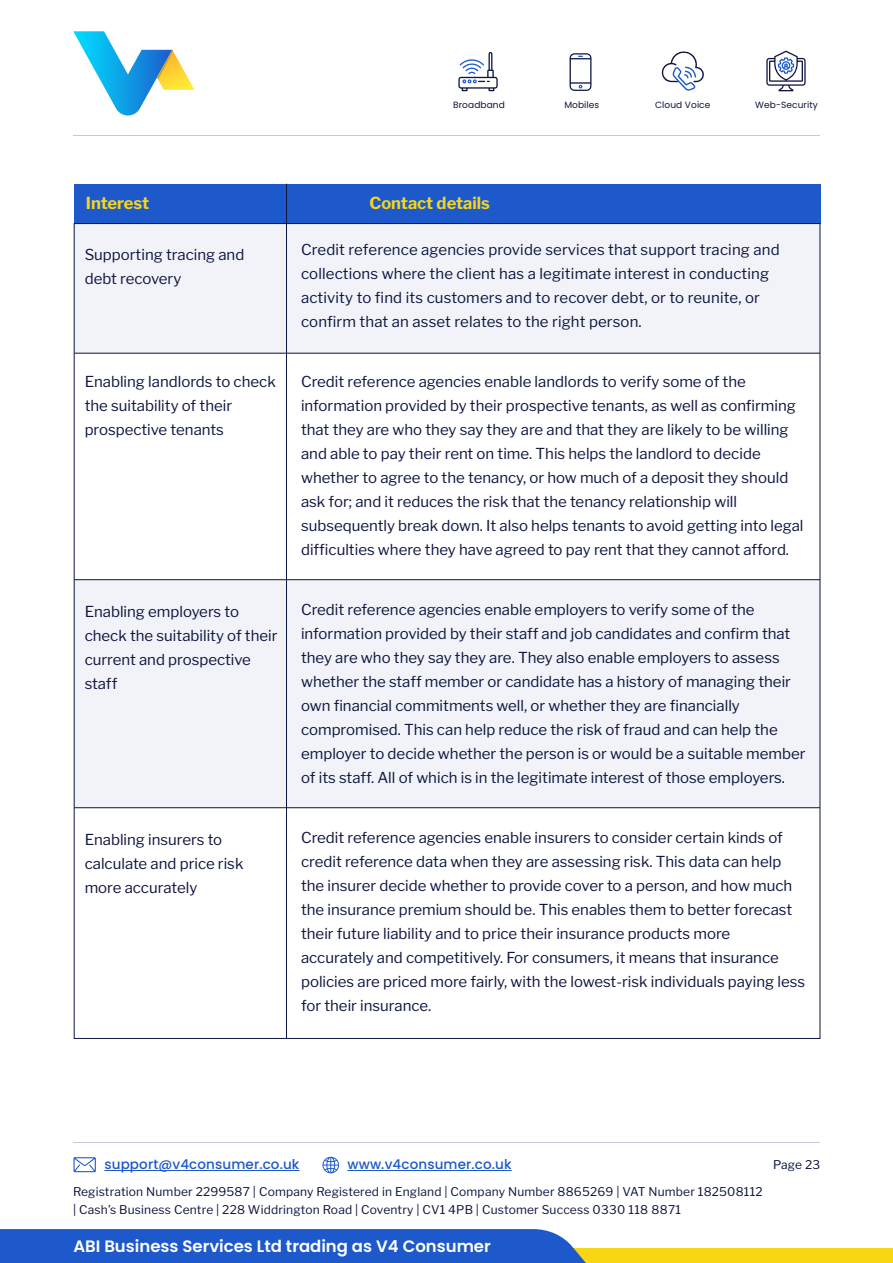
<style>
.page{position:relative;width:893px;height:1263px;background:#fff}
.page>*{position:absolute;margin:0;border:0;box-sizing:border-box;transform-origin:0 0}
.t1{font:600 16.5px "Poppins";color:#fff}
.t2{font:700 16.5px "Libre Franklin";color:#f8d613}
.t3{font:15px/24px "Libre Franklin";color:#0c153e}
.t4{font:500 13.5px "Poppins";letter-spacing:.01em;color:#1d59ca}
.t5{font:12px/18px "Libre Franklin";letter-spacing:.015em;color:#0c153e}
.t6{font:9px "Poppins";letter-spacing:.01em;color:#0c153e}
</style>
<div class="page">
<div style="left:446px;top:1248px;width:447px;height:15px;background:#f8d613"></div>
<hr style="left:104px;top:1170px;width:195px;height:1px;background:#1d59ca">
<hr style="left:347px;top:1170px;width:165px;height:1px;background:#1d59ca">
<svg style="left:322px;top:1156px;width:17px;height:17px"></svg>
<svg style="left:73px;top:1157px;width:23px;height:15px"></svg>
<hr style="left:73px;top:1142px;width:747px;height:1px;background:#c3cadd">
<hr style="left:73px;top:135px;width:747px;height:1px;background:#c3cadd">
<div style="left:0;top:1229px;width:586px;height:34px;background:#1d59ca"></div>
<svg style="left:73px;top:31px;width:121px;height:85px"></svg>
<div style="left:73px;top:224px;width:746px;height:129px;background:#f2f3f8"></div>
<div style="left:73px;top:580px;width:746px;height:228px;background:#f2f3f8"></div>
<div style="left:74px;top:184px;width:746px;height:39px;background:#1d59ca"></div>
<hr style="left:286px;top:184px;width:1px;height:854px;background:#0c153e">
<hr style="left:74px;top:353px;width:746px;height:1px;background:#0c153e">
<hr style="left:74px;top:579px;width:746px;height:1px;background:#0c153e">
<hr style="left:74px;top:807px;width:746px;height:1px;background:#0c153e">
<svg style="left:458px;top:52px;width:40px;height:39px"></svg>
<svg style="left:570px;top:53px;width:21px;height:38px"></svg>
<svg style="left:766px;top:51px;width:40px;height:40px"></svg>
<svg style="left:661px;top:51px;width:43px;height:40px"></svg>
<p class="t6" style="left:453px;top:100px;width:53px">Broadband</p>
<p class="t6" style="left:564px;top:100px;width:36px">Mobiles</p>
<p class="t6" style="left:655px;top:100px;width:57px">Cloud Voice</p>
<p class="t6" style="left:755px;top:100px;width:64px">Web-Security</p>
<p class="t2" style="left:86px;top:190px;width:65px">Interest</p>
<p class="t2" style="left:369px;top:190px;width:122px">Contact details</p>
<p class="t3" style="left:85px;top:241px;width:161px">Supporting tracing and debt recovery</p>
<p class="t3" style="left:301px;top:236px;width:480px">Credit reference agencies provide services that support tracing and collections where the client has a legitimate interest in conducting activity to find its customers and to recover debt, or to reunite, or confirm that an asset relates to the right person.</p>
<p class="t3" style="left:85px;top:368px;width:193px">Enabling landlords to check the suitability of their prospective tenants</p>
<p class="t3" style="left:301px;top:368px;width:504px">Credit reference agencies enable landlords to verify some of the information provided by their prospective tenants, as well as confirming that they are who they say they are and that they are likely to be willing and able to pay their rent on time. This helps the landlord to decide whether to agree to the tenancy, or how much of a deposit they should ask for; and it reduces the risk that the tenancy relationship will subsequently break down. It also helps tenants to avoid getting into legal difficulties where they have agreed to pay rent that they cannot afford.</p>
<p class="t3" style="left:85px;top:598px;width:194px">Enabling employers to check the suitability of their current and prospective staff</p>
<p class="t3" style="left:301px;top:596px;width:506px">Credit reference agencies enable employers to verify some of the information provided by their staff and job candidates and confirm that they are who they say they are. They also enable employers to assess whether the staff member or candidate has a history of managing their own financial commitments well, or whether they are financially compromised. This can help reduce the risk of fraud and can help the employer to decide whether the person is or would be a suitable member of its staff. All of which is in the legitimate interest of those employers.</p>
<p class="t3" style="left:85px;top:826px;width:160px">Enabling insurers to calculate and price risk more accurately</p>
<p class="t3" style="left:301px;top:824px;width:506px">Credit reference agencies enable insurers to consider certain kinds of credit reference data when they are assessing risk. This data can help the insurer decide whether to provide cover to a person, and how much the insurance premium should be. This enables them to better forecast their future liability and to price their insurance products more accurately and competitively. For consumers, it means that insurance policies are priced more fairly, with the lowest-risk individuals paying less for their insurance.</p>
<p class="t4" style="left:104px;top:1157px;width:196px">support@v4consumer.co.uk</p>
<p class="t4" style="left:347px;top:1157px;width:166px">www.v4consumer.co.uk</p>
<p class="t5" style="left:73px;top:1181px;width:691px">Registration Number 2299587 | Company Registered in England | Company Number 8865269 | VAT Number 182508112 | Cash’s Business Centre | 228 Widdrington Road | Coventry | CV1 4PB | Customer Success 0330 118 8871</p>
<p class="t1" style="left:73px;top:1236px;width:419px">ABI Business Services Ltd trading as V4 Consumer</p>
<p class="t5" style="left:773px;top:1155px;width:49px">Page 23</p>
</div>
